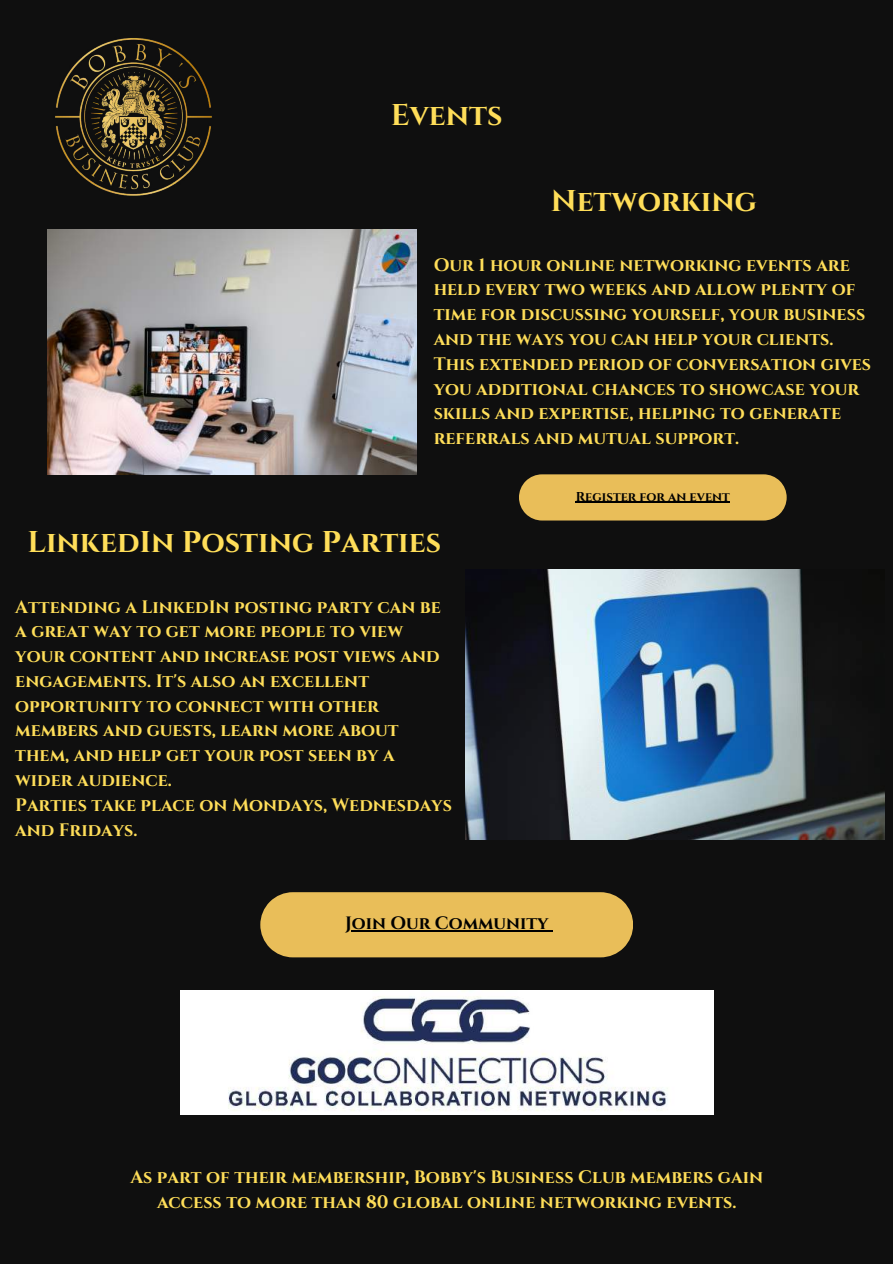
<style>
.page{position:relative;width:893px;height:1264px;background:#fff}
.page>*{position:absolute;margin:0;border:0;box-sizing:border-box;transform-origin:0 0}
.t1{font:700 30px "Cinzel";color:#ffde59}
.t2{font:700 18px/24.8px "Cinzel";color:#ffde59}
.t3{font:700 17.85px "Cinzel";color:#000}
.t4{font:700 12.9px "Cinzel";color:#000}
</style>
<div class="page">
<div style="left:0;top:0;width:892px;height:1263px;background:#0f0f0f"></div>
<img style="left:55px;top:38px;width:157px;height:158px">
<img style="left:48px;top:229px;width:369px;height:245px">
<img style="left:181px;top:990px;width:532px;height:124px">
<div style="left:519px;top:474px;width:267px;height:46px;background:#e9be59"></div>
<hr style="left:575px;top:501px;width:154px;height:2px;background:#000">
<img style="left:465px;top:569px;width:419px;height:270px">
<svg style="left:260px;top:892px;width:373px;height:65px"></svg>
<h1 class="t1" style="left:391px;top:96px;width:113px">Events</h1>
<h1 class="t1" style="left:550px;top:182px;width:207px">Networking</h1>
<p class="t2" style="left:433px;top:253px;width:439px">Our 1 hour online networking events are held every two weeks and allow plenty of time for discussing yourself, your business and the ways you can help your clients.<br>This extended period of conversation gives you additional chances to showcase your skills and expertise, helping to generate referrals and mutual support.</p>
<h1 class="t1" style="left:28px;top:523px;width:415px">LinkedIn Posting Parties</h1>
<p class="t2" style="left:15px;top:595px;width:438px">Attending a LinkedIn posting party can be a great way to get more people to view your content and increase post views and engagements. It's also an excellent opportunity to connect with other members and guests, learn more about them, and help get your post seen by a wider audience.<br>Parties take place on Mondays, Wednesdays and Fridays.</p>
<p class="t4" style="left:575px;top:488px;width:156px">Register for an event</p>
<p class="t3" style="left:345px;top:912px;width:205px">Join Our Community</p>
<p class="t2" style="left:130px;top:1164px;width:634px;text-align:center">As part of their membership, Bobby's Business Club members gain access to more than 80 global online networking events.</p>
</div>
